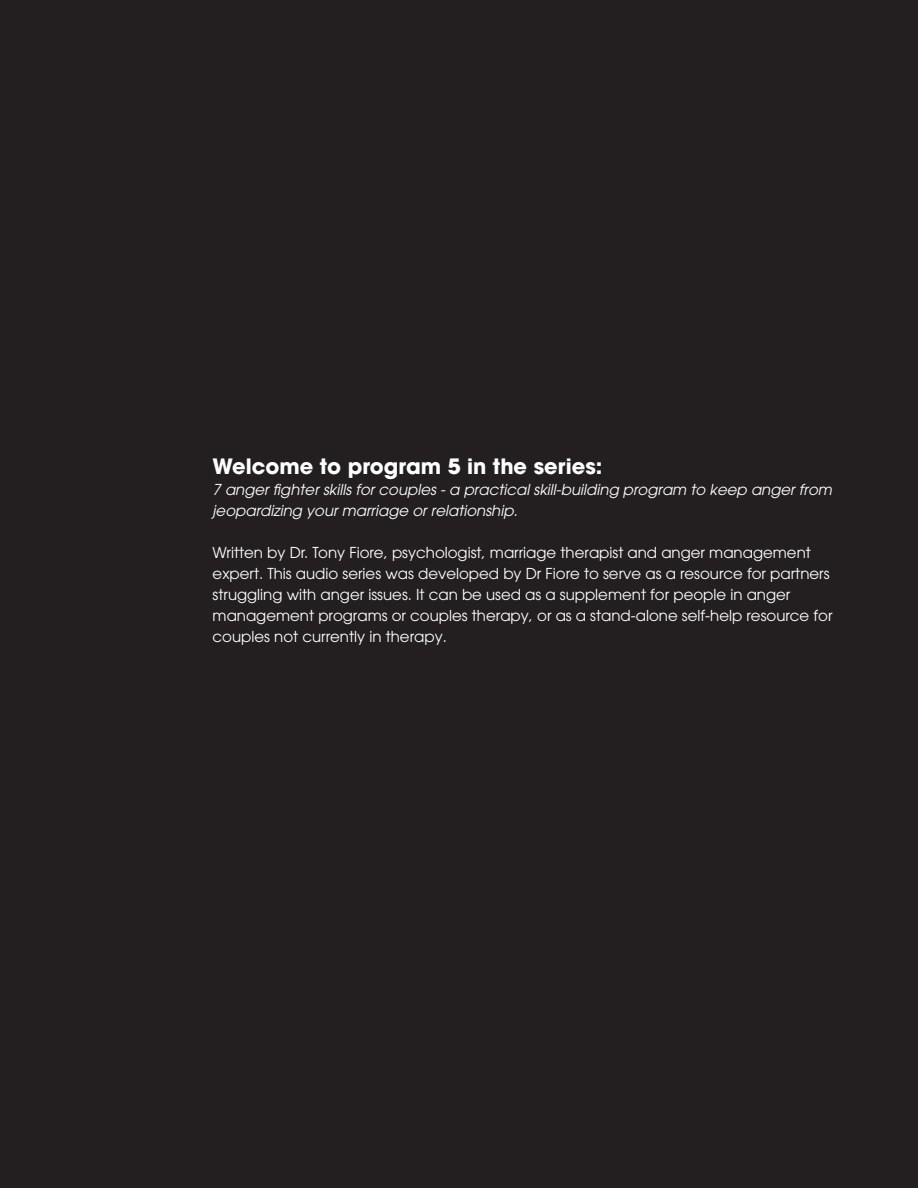
<style>
.page{position:relative;width:918px;height:1188px;background:#231f20}
.page>*{position:absolute;margin:0;border:0;box-sizing:border-box;transform-origin:0 0}
.t1{font:700 21px "Avant Garde";color:#fff}
.t2{font:15px/21px "Avant Garde";color:#fff}
.t3{font:italic 15px/21px "Avant Garde";color:#fff}
</style>
<div class="page">
<h1 class="t1" style="left:213px;top:452px;width:391px">Welcome to program 5 in the series:</h1>
<p class="t3" style="left:213px;top:479px;width:621px">7 anger fighter skills for couples - a practical skill-building program to keep anger from jeopardizing your marriage or relationship.</p>
<p class="t2" style="left:213px;top:542px;width:621px">Written by Dr. Tony Fiore, psychologist, marriage therapist and anger management expert. This audio series was developed by Dr Fiore to serve as a resource for partners struggling with anger issues. It can be used as a supplement for people in anger management programs or couples therapy, or as a stand-alone self-help resource for couples not currently in therapy.</p>
</div>
